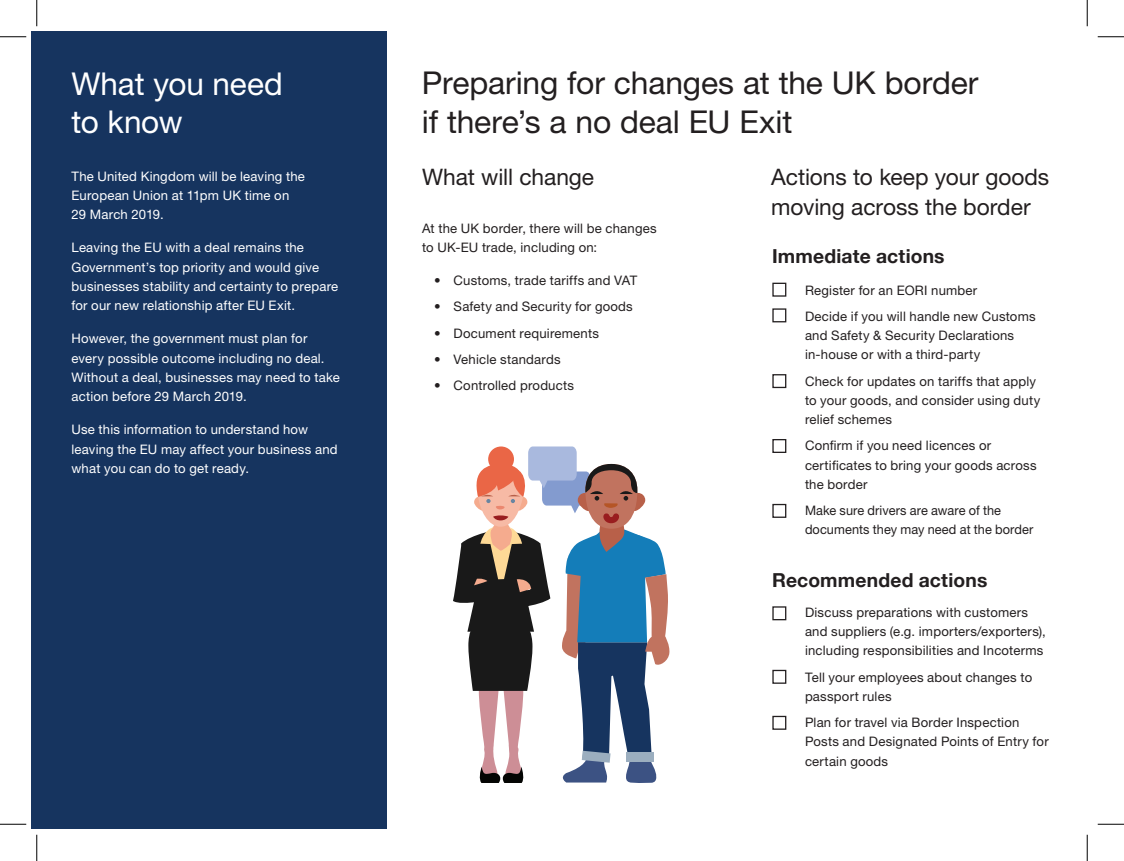
<style>
.page{position:relative;width:1124px;height:861px;background:#fff}
.page>*{position:absolute;margin:0;border:0;box-sizing:border-box;transform-origin:0 0}
.t1{font:31.5px/38.5px "Helvetica Neue LT Std";letter-spacing:-.005em;color:#231f20}
.t2{font:31.5px/38.5px "Helvetica Neue LT Std";letter-spacing:-.005em;color:#fff}
.t3{font:22.75px/29.8px "Helvetica Neue LT Std";letter-spacing:-.005em;color:#231f20}
.t4{font:700 19.25px "Helvetica Neue";letter-spacing:.01em;color:#231f20}
.t5{font:13.12px/19.2px "Helvetica Neue LT Std";letter-spacing:.015em;color:#231f20}
.t6{font:13.12px/19.2px "Helvetica Neue LT Std";letter-spacing:.015em;color:#fff}
</style>
<div class="page">
<div style="left:32px;top:32px;width:355px;height:798px;background:#16345f"></div>
<svg style="left:453px;top:446px;width:217px;height:337px"></svg>
<div style="left:488px;top:446px;width:26px;height:26px;background:#ea6646;border-radius:50%"></div>
<div style="left:772px;top:283px;width:14px;height:14px;border:1px solid #231f20"></div>
<div style="left:772px;top:308px;width:14px;height:14px;border:1px solid #231f20"></div>
<div style="left:772px;top:374px;width:14px;height:14px;border:1px solid #231f20"></div>
<div style="left:772px;top:439px;width:14px;height:14px;border:1px solid #231f20"></div>
<div style="left:772px;top:504px;width:14px;height:14px;border:1px solid #231f20"></div>
<div style="left:772px;top:606px;width:14px;height:14px;border:1px solid #231f20"></div>
<div style="left:772px;top:670px;width:14px;height:14px;border:1px solid #231f20"></div>
<div style="left:772px;top:716px;width:14px;height:14px;border:1px solid #231f20"></div>
<svg style="left:0;top:36px;width:26px;height:1px"></svg>
<svg style="left:1097px;top:36px;width:27px;height:1px"></svg>
<svg style="left:0;top:824px;width:26px;height:1px"></svg>
<svg style="left:1097px;top:824px;width:27px;height:1px"></svg>
<svg style="left:36px;top:0;width:1px;height:26px"></svg>
<svg style="left:36px;top:835px;width:1px;height:26px"></svg>
<svg style="left:1086px;top:0;width:1px;height:26px"></svg>
<svg style="left:1086px;top:835px;width:1px;height:26px"></svg>
<h1 class="t2" style="left:71px;top:64px;width:213px">What you need to know</h1>
<p class="t6" style="left:71px;top:166px;width:235px">The United Kingdom will be leaving the<br>European Union at 11pm UK time on<br>29 March 2019.</p>
<p class="t6" style="left:71px;top:238px;width:268px">Leaving the EU with a deal remains the Government’s top priority and would give businesses stability and certainty to prepare for our new relationship after EU Exit.</p>
<p class="t6" style="left:71px;top:329px;width:270px">However, the government must plan for every possible outcome including no deal.<br>Without a deal, businesses may need to take action before 29 March 2019.</p>
<p class="t6" style="left:71px;top:420px;width:268px">Use this information to understand how leaving the EU may affect your business and what you can do to get ready.</p>
<h1 class="t1" style="left:422px;top:63px;width:558px">Preparing for changes at the UK border if there’s a no deal EU Exit</h1>
<h2 class="t3" style="left:422px;top:162px;width:174px">What will change</h2>
<p class="t5" style="left:422px;top:218px;width:236px">At the UK border, there will be changes to UK-EU trade, including on:</p>
<p class="t5" style="left:434px;top:271px;width:204px">• Customs, trade tariffs and VAT</p>
<p class="t5" style="left:434px;top:297px;width:200px">• Safety and Security for goods</p>
<p class="t5" style="left:434px;top:323px;width:166px">• Document requirements</p>
<p class="t5" style="left:434px;top:349px;width:128px">• Vehicle standards</p>
<p class="t5" style="left:434px;top:376px;width:141px">• Controlled products</p>
<h2 class="t3" style="left:771px;top:162px;width:279px">Actions to keep your goods moving across the border</h2>
<h3 class="t4" style="left:772px;top:241px;width:174px">Immediate actions</h3>
<p class="t5" style="left:805px;top:277px;width:232px;line-height:26.2px">Register for an EORI number<br>Decide if you will handle new Customs</p>
<p class="t5" style="left:805px;top:326px;width:211px">and Safety &amp; Security Declarations in-house or with a third-party</p>
<p class="t5" style="left:805px;top:371px;width:237px">Check for updates on tariffs that apply to your goods, and consider using duty relief schemes</p>
<p class="t5" style="left:805px;top:436px;width:233px">Confirm if you need licences or certificates to bring your goods across the border</p>
<p class="t5" style="left:805px;top:501px;width:230px">Make sure drivers are aware of the documents they may need at the border</p>
<h3 class="t4" style="left:772px;top:565px;width:217px">Recommended actions</h3>
<p class="t5" style="left:805px;top:602px;width:242px">Discuss preparations with customers and suppliers (e.g. importers/exporters), including responsibilities and Incoterms</p>
<p class="t5" style="left:805px;top:667px;width:229px">Tell your employees about changes to passport rules</p>
<p class="t5" style="left:805px;top:713px;width:245px">Plan for travel via Border Inspection<br>Posts and Designated Points of Entry for certain goods</p>
</div>
